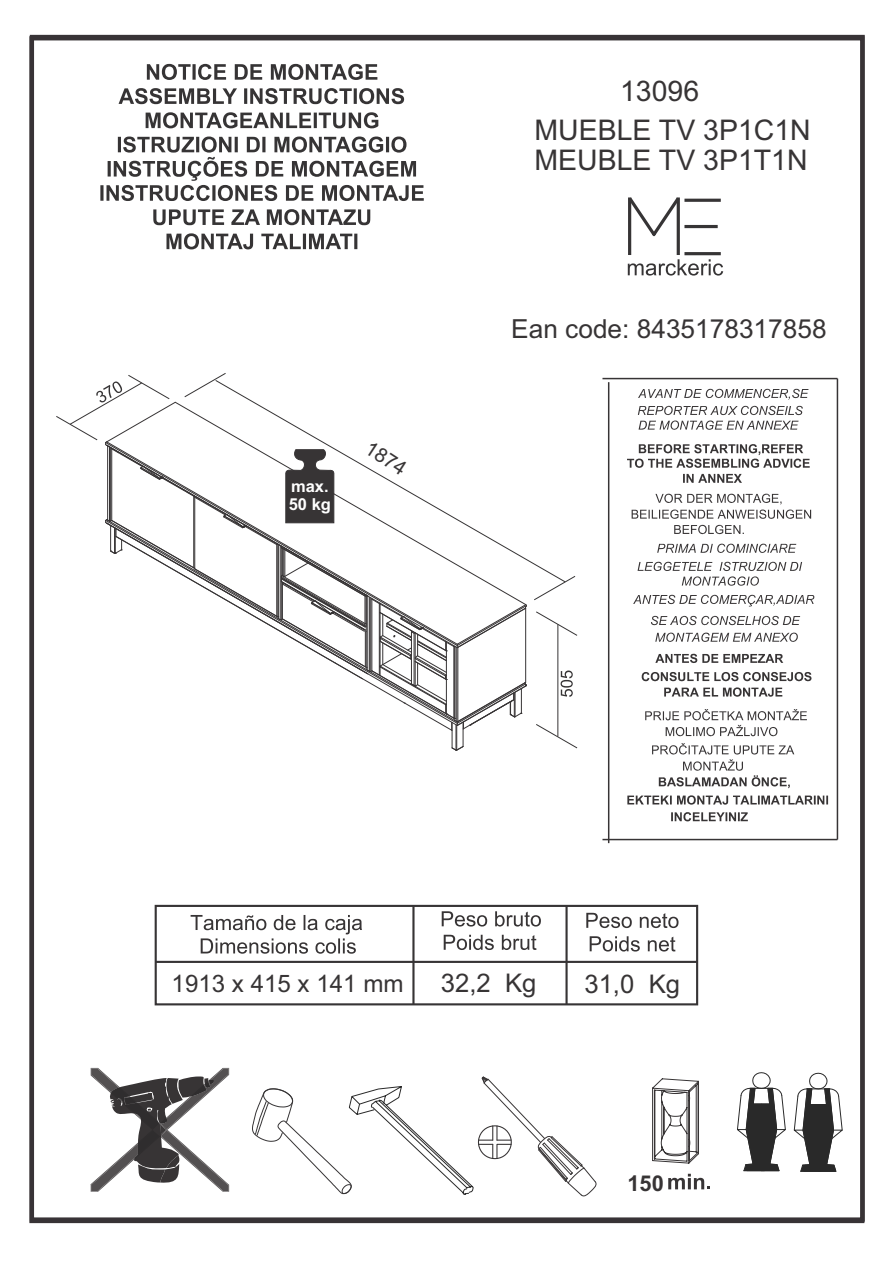
<style>
.page{position:relative;width:893px;height:1262px;background:#fff}
.page>*{position:absolute;margin:0;border:0;box-sizing:border-box;transform-origin:0 0}
.t1{font:28.5px "Arial";color:#373435}
.t2{font:26.25px "Arial";color:#373435}
.t3{font:25.65px "Arial";color:#373435}
.t4{font:24.15px "Arial";color:#373435}
.t5{font:700 21.75px "Arial";color:#373435}
.t6{font:20.1px "Arial";color:#373435}
.t7{font:700 16.5px/18.5px "Arial";color:#fefefe}
</style>
<div class="page">
<div style="left:155px;top:904px;width:543px;height:101px;border:2px solid #373435"></div>
<svg style="left:190px;top:915px;width:172px;height:38px"></svg>
<svg style="left:586px;top:912px;width:92px;height:16px"></svg>
<svg style="left:589px;top:936px;width:86px;height:15px"></svg>
<svg style="left:441px;top:911px;width:100px;height:15px"></svg>
<svg style="left:443px;top:934px;width:93px;height:16px"></svg>
<hr style="left:156px;top:960px;width:541px;height:3px;background:#373435">
<hr style="left:412px;top:906px;width:2px;height:98px;background:#373435">
<hr style="left:565px;top:906px;width:2px;height:98px;background:#373435">
<div style="left:30px;top:35px;width:834px;height:1186px;border:4px solid #383336"></div>
<svg style="left:91px;top:1067px;width:138px;height:124px"></svg>
<svg style="left:652px;top:1078px;width:47px;height:85px"></svg>
<svg style="left:668px;top:1173px;width:42px;height:16px"></svg>
<svg style="left:252px;top:1076px;width:344px;height:120px"></svg>
<svg style="left:627px;top:389px;width:201px;height:432px"></svg>
<hr style="left:602px;top:378px;width:235px;height:1px;background:#373435">
<hr style="left:602px;top:838px;width:235px;height:2px;background:#373435">
<hr style="left:608px;top:382px;width:1px;height:461px;background:#373435">
<hr style="left:836px;top:378px;width:2px;height:461px;background:#373435">
<svg style="left:737px;top:1072px;width:49px;height:99px"></svg>
<svg style="left:627px;top:259px;width:96px;height:16px"></svg>
<hr style="left:628px;top:197px;width:3px;height:58px;background:#363435">
<svg style="left:676px;top:240px;width:4px;height:15px"></svg>
<svg style="left:628px;top:197px;width:52px;height:43px"></svg>
<hr style="left:684px;top:199px;width:36px;height:3px;background:#363435">
<hr style="left:684px;top:252px;width:36px;height:3px;background:#363435">
<hr style="left:684px;top:225px;width:33px;height:3px;background:#363435">
<svg style="left:100px;top:64px;width:324px;height:185px"></svg>
<svg style="left:793px;top:1072px;width:50px;height:100px"></svg>
<svg style="left:536px;top:611px;width:42px;height:25px"></svg>
<svg style="left:536px;top:723px;width:42px;height:25px"></svg>
<hr style="left:557px;top:624px;width:1px;height:112px;background:#363435">
<svg style="left:534px;top:575px;width:42px;height:25px"></svg>
<svg style="left:560px;top:670px;width:12px;height:27px"></svg>
<svg style="left:56px;top:373px;width:471px;height:378px"></svg>
<p class="t1" style="left:620px;top:81px;width:81px">13096</p>
<p class="t1" style="left:534px;top:120px;width:278px">MUEBLE TV 3P1C1N</p>
<p class="t1" style="left:534px;top:149px;width:274px">MEUBLE TV 3P1T1N</p>
<p class="t7" style="left:289px;top:478px;width:44px">max.<br>50 kg</p>
<p class="t6" style="left:371px;top:440px;width:46px;rotate:33deg">1874</p>
<p class="t2" style="left:511px;top:319px;width:317px">Ean code: 8435178317858</p>
<p class="t4" style="left:172px;top:974px;width:233px">1913 x 415 x 141 mm</p>
<p class="t3" style="left:441px;top:973px;width:97px">32,2 Kg</p>
<p class="t3" style="left:584px;top:974px;width:97px">31,0 Kg</p>
<p class="t5" style="left:627px;top:1175px;width:38px">150</p>
</div>
